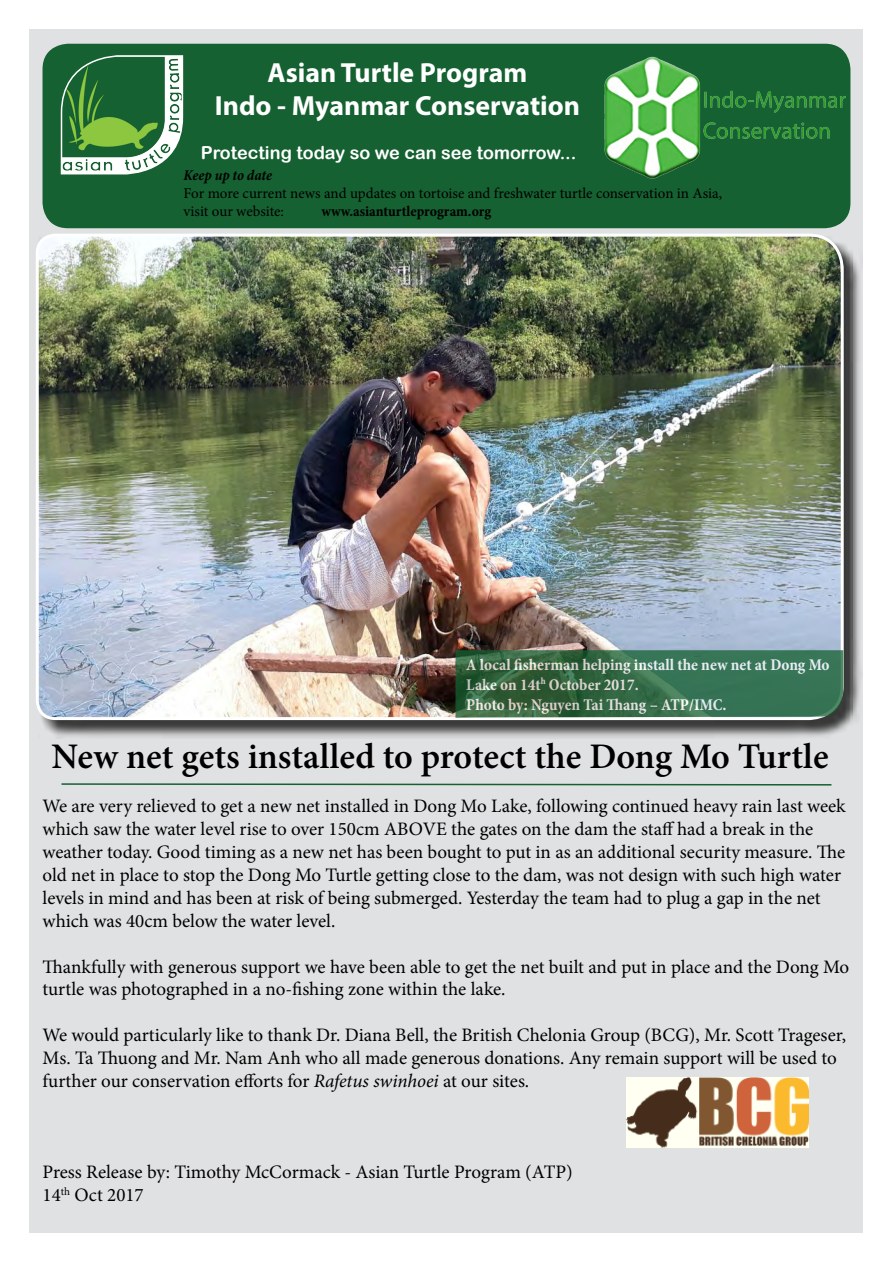
<style>
.page{position:relative;width:893px;height:1263px;background:#fff}
.page>*{position:absolute;margin:0;border:0;box-sizing:border-box;transform-origin:0 0}
.t1{font:600 36px "Minion Pro";color:#000}
.t2{font:700 27.75px/33.3px "Myriad Pro";color:#fff;text-align:center}
.t3{font:19.05px/22.8px "Minion Pro";color:#000}
.t4{font:18px "Arial Rounded MT Bold";color:#fff}
.t5{font:700 condensed 16.5px/19.8px "Minion Pro";color:#fff}
.t6{font:15px/18px "Minion Pro";letter-spacing:-.005em;color:#000}
.t7{font:700 condensed 15px "Minion Pro";color:#000}
.t8{font:italic 700 condensed 15px "Minion Pro";letter-spacing:-.005em;color:#000}
.s1{font-style:italic}
</style>
<div class="page">
<div style="left:29px;top:29px;width:833px;height:1204px;background:#e0e1e2"></div>
<svg style="left:61px;top:783px;width:771px;height:3px"></svg>
<div style="left:38px;top:236px;width:824px;height:503px;background:#000;opacity:.75"></div>
<img style="left:36px;top:233px;width:809px;height:489px">
<div style="left:43px;top:44px;width:807px;height:184px;background:#156131;border-radius:26px"></div>
<svg style="left:60px;top:55px;width:124px;height:120px"></svg>
<svg style="left:455px;top:650px;width:388px;height:68px;background:#376d4c"></svg>
<img style="left:604px;top:55px;width:247px;height:124px">
<img style="left:626px;top:1078px;width:183px;height:70px">
<h2 class="t2" style="left:215px;top:55px;width:367px">Asian Turtle Program<br>Indo - Myanmar Conservation</h2>
<p class="t4" style="left:201px;top:141px;width:377px">Protecting today so we can see tomorrow...</p>
<p class="t8" style="left:184px;top:165px;width:90px">Keep up to date</p>
<p class="t6" style="left:184px;top:184px;width:540px">For more current news and updates on tortoise and freshwater turtle conservation in Asia, visit our website:</p>
<p class="t7" style="left:321px;top:201px;width:171px">www.asianturtleprogram.org</p>
<p class="t5" style="left:466px;top:655px;width:365px">A local fisherman helping install the new net at Dong Mo<br>Lake on 14t<sup>h</sup> October 2017.<br>Photo by: Nguyen Tai Thang – ATP/IMC.</p>
<h1 class="t1" style="left:52px;top:732px;width:778px">New net gets installed to protect the Dong Mo Turtle</h1>
<p class="t3" style="left:43px;top:795px;width:805px">We are very relieved to get a new net installed in Dong Mo Lake, following continued heavy rain last week which saw the water level rise to over 150cm ABOVE the gates on the dam the staff had a break in the weather today. Good timing as a new net has been bought to put in as an additional security measure. The old net in place to stop the Dong Mo Turtle getting close to the dam, was not design with such high water levels in mind and has been at risk of being submerged. Yesterday the team had to plug a gap in the net which was 40cm below the water level.</p>
<p class="t3" style="left:43px;top:955px;width:808px">Thankfully with generous support we have been able to get the net built and put in place and the Dong Mo turtle was photographed in a no-fishing zone within the lake.</p>
<p class="t3" style="left:43px;top:1024px;width:805px">We would particularly like to thank Dr. Diana Bell, the British Chelonia Group (BCG), Mr. Scott Trageser,<br>Ms. Ta Thuong and Mr. Nam Anh who all made generous donations. Any remain support will be used to further our conservation efforts for <span class="s1">Rafetus swinhoei</span> at our sites.</p>
<p class="t3" style="left:43px;top:1161px;width:532px">Press Release by: Timothy McCormack - Asian Turtle Program (ATP)<br>14<sup>th</sup> Oct 2017</p>
</div>
